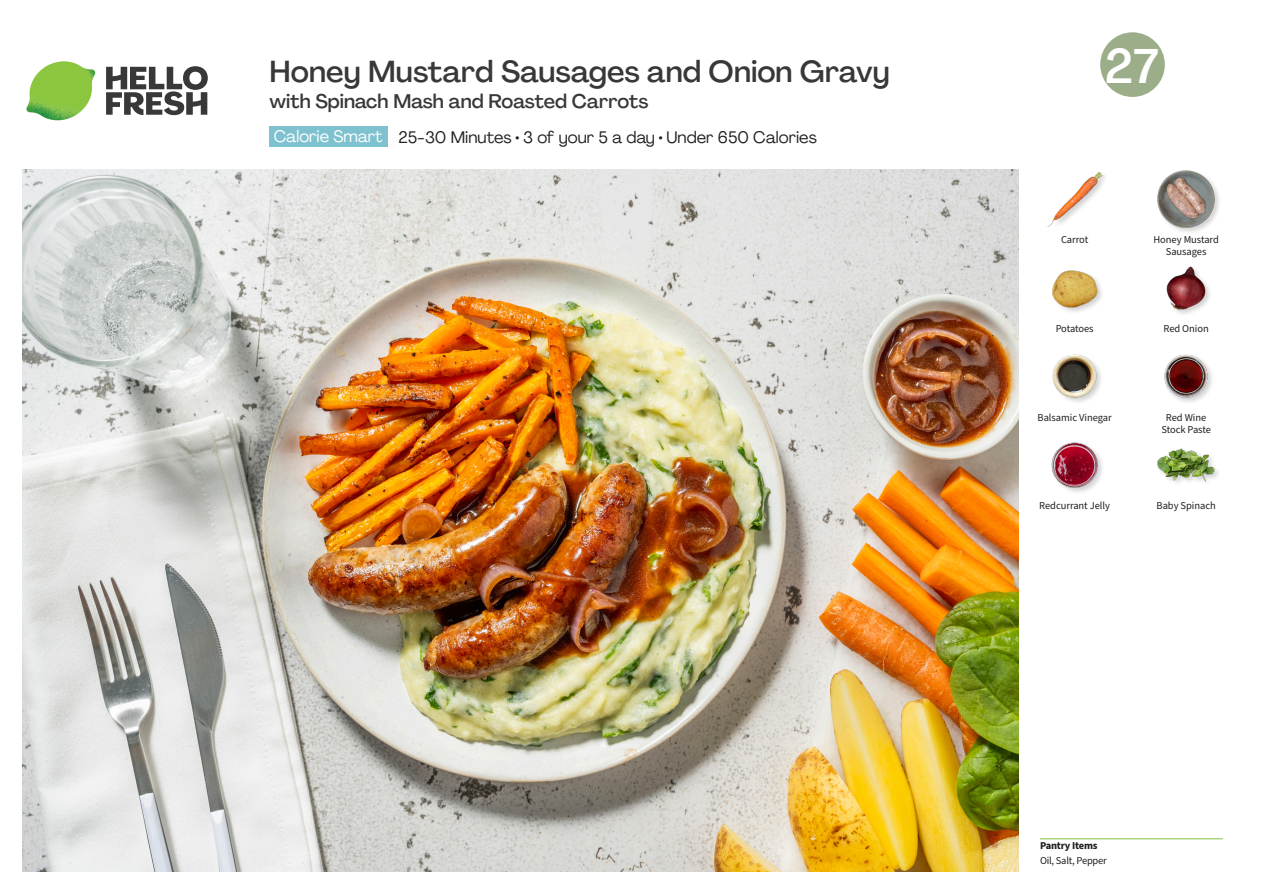
<style>
.page{position:relative;width:1263px;height:893px;background:#fff}
.page>*{position:absolute;margin:0;border:0;box-sizing:border-box;transform-origin:0 0}
._24_Recipe_Nr_Bag{font:500 48px "Agrandir";color:#fff}
._15_Titel_UK{font:500 30px "Agrandir";color:#383839}
._15_Titel_UK-2{font:500 19.5px "Agrandir";color:#383839}
._02_Box_Type{font:16.5px "Agrandir";color:#231f20}
._02_Box_Type-2{font:16.5px "Agrandir";color:#fff}
._18_FRONT_ingredients_UK{font:10.5px/12px "Source Sans Pro";letter-spacing:-.005em;color:#231f20;text-align:center}
._14_Allergene_Text_7pt{font:10.5px "Source Sans Pro";letter-spacing:-.02em;color:#231f20}
._14_Allergene_Text_7pt-2{font:700 10.5px "Source Sans Pro";letter-spacing:-.02em;color:#231f20}
</style>
<div class="page">
<svg style="left:106px;top:66px;width:102px;height:49px"></svg>
<img style="left:26px;top:61px;width:69px;height:59px">
<img style="left:22px;top:170px;width:997px;height:702px">
<hr style="left:1040px;top:838px;width:183px;height:1px;background:#81c340">
<div style="left:270px;top:126px;width:118px;height:21px;background:#7fc2cf"></div>
<img style="left:1052px;top:354px;width:49px;height:48px">
<img style="left:1051px;top:442px;width:51px;height:50px">
<div style="left:1156px;top:447px;width:66px;height:41px;background:#231f20;opacity:.2"></div>
<img style="left:1157px;top:447px;width:58px;height:41px">
<img style="left:1164px;top:354px;width:48px;height:48px">
<img style="left:1047px;top:172px;width:56px;height:55px">
<img style="left:1052px;top:270px;width:50px;height:42px">
<img style="left:1166px;top:266px;width:44px;height:48px">
<div style="left:1156px;top:169px;width:66px;height:66px;background:#231f20;opacity:.2"></div>
<img style="left:1157px;top:170px;width:58px;height:58px">
<svg style="left:1100px;top:32px;width:65px;height:65px"></svg>
<p class="_15_Titel_UK" style="left:270px;top:53px;width:622px">Honey Mustard Sausages and Onion Gravy</p>
<p class="_15_Titel_UK-2" style="left:270px;top:89px;width:380px">with Spinach Mash and Roasted Carrots</p>
<p class="_02_Box_Type-2" style="left:274px;top:126px;width:110px">Calorie Smart</p>
<p class="_02_Box_Type" style="left:398px;top:127px;width:420px">25-30 Minutes • 3 of your 5 a day • Under 650 Calories</p>
<p class="_24_Recipe_Nr_Bag" style="left:1105px;top:36px;width:55px">27</p>
<p class="_18_FRONT_ingredients_UK" style="left:1061px;top:234px;width:29px">Carrot</p>
<p class="_18_FRONT_ingredients_UK" style="left:1153px;top:234px;width:67px">Honey Mustard<br>Sausages</p>
<p class="_18_FRONT_ingredients_UK" style="left:1056px;top:323px;width:40px">Potatoes</p>
<p class="_18_FRONT_ingredients_UK" style="left:1163px;top:323px;width:47px">Red Onion</p>
<p class="_18_FRONT_ingredients_UK" style="left:1037px;top:411px;width:76px">Balsamic Vinegar</p>
<p class="_18_FRONT_ingredients_UK" style="left:1161px;top:411px;width:51px">Red Wine<br>Stock Paste</p>
<p class="_18_FRONT_ingredients_UK" style="left:1039px;top:500px;width:72px">Redcurrant Jelly</p>
<p class="_18_FRONT_ingredients_UK" style="left:1156px;top:500px;width:61px">Baby Spinach</p>
<p class="_14_Allergene_Text_7pt-2" style="left:1040px;top:839px;width:59px">Pantry Items</p>
<p class="_14_Allergene_Text_7pt" style="left:1040px;top:854px;width:68px">Oil, Salt, Pepper</p>
</div>
